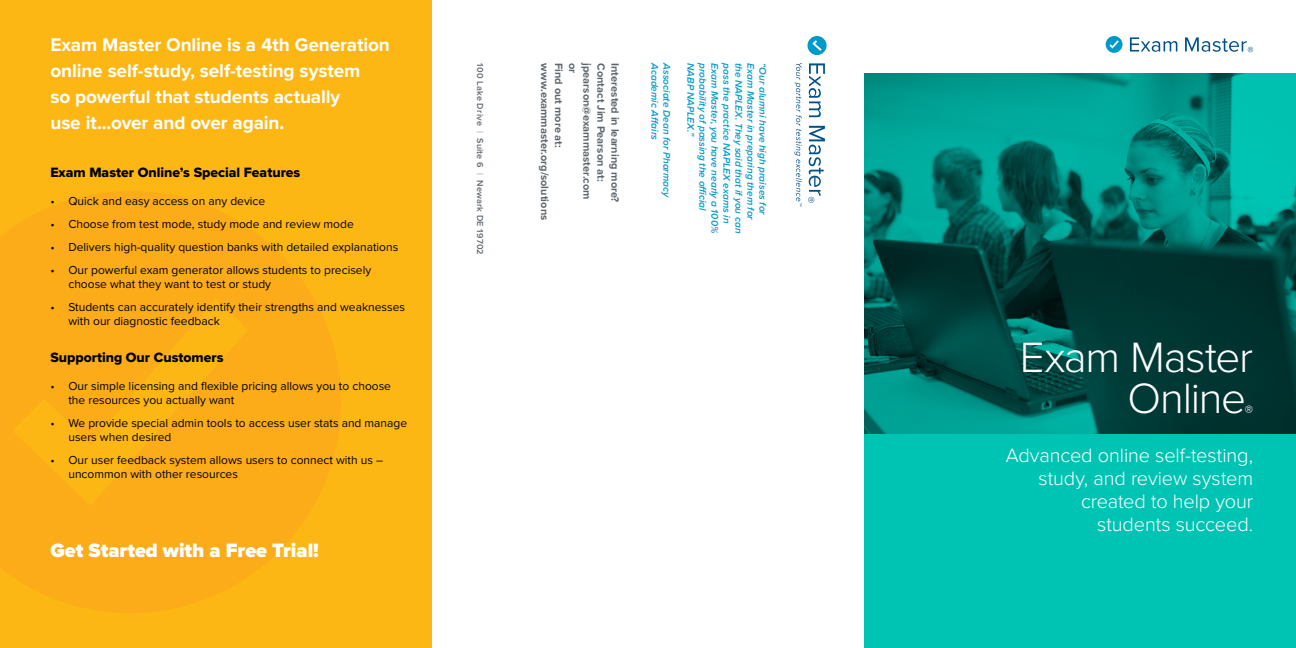
<style>
.page{position:relative;width:1296px;height:648px;background:#fff}
.page>*{position:absolute;margin:0;border:0;box-sizing:border-box;transform-origin:0 0}
.t1{font:300 44px/41px "Proxima Nova";letter-spacing:-.03em;color:#fff;text-align:right}
.t2{font:300 20px/23px "Proxima Nova";letter-spacing:-.005em;color:#fff;text-align:right}
.t3{font:900 20px "Proxima Nova";color:#fff}
.t4{font:700 19px/26px "Proxima Nova";letter-spacing:-.005em;color:#fff}
.t5{font:300 16.9px "Proxima Nova";color:#fff}
.t6{font:14px "Proxima Nova Extrabld";color:#000}
.t7{font:12px/14px "Proxima Nova";color:#000}
.t8{font:700 11px "Proxima Nova";color:#5d6770}
.t9{font:italic 600 10px "Proxima Nova";letter-spacing:.005em;color:#09c}
.t10{font:600 9px "Proxima Nova";letter-spacing:.03em;color:#5d6770}
.s1{color:#a1a2a8}
</style>
<div class="page">
<svg style="left:864px;top:73px;width:432px;height:575px;background:#008b7f"></svg>
<img style="left:0;top:0;width:432px;height:648px">
<svg style="left:1130px;top:37px;width:47px;height:15px"></svg>
<svg style="left:1185px;top:37px;width:68px;height:15px"></svg>
<svg style="left:1106px;top:36px;width:17px;height:17px"></svg>
<svg style="left:809px;top:63px;width:16px;height:54px"></svg>
<svg style="left:808px;top:126px;width:17px;height:77px"></svg>
<svg style="left:808px;top:36px;width:19px;height:19px"></svg>
<svg style="left:794px;top:63px;width:8px;height:144px"></svg>
<h3 class="t4" style="left:50px;top:33px;width:341px">Exam Master Online is a 4th Generation online self-study, self-testing system<br>so powerful that students actually<br>use it...over and over again.</h3>
<p class="t6" style="left:50px;top:167px;width:251px">Exam Master Online’s Special Features</p>
<p class="t7" style="left:50px;top:195px;width:216px">• Quick and easy access on any device</p>
<p class="t7" style="left:50px;top:218px;width:305px">• Choose from test mode, study mode and review mode</p>
<p class="t7" style="left:50px;top:241px;width:349px">• Delivers high-quality question banks with detailed explanations</p>
<p class="t7" style="left:68px;top:264px;width:304px;text-indent:-18px">• Our powerful exam generator allows students to precisely choose what they want to test or study</p>
<p class="t7" style="left:68px;top:301px;width:338px;text-indent:-18px">• Students can accurately identify their strengths and weaknesses with our diagnostic feedback</p>
<p class="t6" style="left:50px;top:352px;width:175px">Supporting Our Customers</p>
<p class="t7" style="left:68px;top:380px;width:324px;text-indent:-18px">• Our simple licensing and flexible pricing allows you to choose the resources you actually want</p>
<p class="t7" style="left:68px;top:417px;width:340px;text-indent:-18px">• We provide special admin tools to access user stats and manage users when desired</p>
<p class="t7" style="left:68px;top:454px;width:316px;text-indent:-18px">• Our user feedback system allows users to connect with us – uncommon with other resources</p>
<h2 class="t3" style="left:50px;top:542px;width:270px">Get Started with a Free Trial!</h2>
<p class="t10" style="left:484px;top:63px;width:193px;rotate:90deg">100 Lake Drive <span class="s1">|</span> Suite 6 <span class="s1">|</span> Newark DE 19702</p>
<p class="t8" style="left:550px;top:63px;width:159px;rotate:90deg">www.exammaster.org/solutions</p>
<p class="t8" style="left:564px;top:63px;width:86px;rotate:90deg">Find out more at:</p>
<p class="t8" style="left:578px;top:63px;width:12px;rotate:90deg">or</p>
<p class="t8" style="left:592px;top:63px;width:138px;rotate:90deg">jpearson@exammaster.com</p>
<p class="t8" style="left:606px;top:63px;width:120px;rotate:90deg">Contact Jim Pearson at:</p>
<p class="t8" style="left:620px;top:63px;width:141px;rotate:90deg">Interested in learning more?</p>
<p class="t9" style="left:659px;top:63px;width:78px;rotate:90deg">Academic Affairs</p>
<p class="t9" style="left:671px;top:63px;width:136px;rotate:90deg">Associate Dean for Pharmacy</p>
<p class="t9" style="left:695px;top:63px;width:75px;rotate:90deg">NABP NAPLEX.”</p>
<p class="t9" style="left:707px;top:63px;width:149px;rotate:90deg">probability of passing the official</p>
<p class="t9" style="left:719px;top:63px;width:172px;rotate:90deg">Exam Master, you have nearly a 100%</p>
<p class="t9" style="left:731px;top:63px;width:162px;rotate:90deg">pass the practice NAPLEX exams in</p>
<p class="t9" style="left:743px;top:63px;width:172px;rotate:90deg">the NAPLEX. They said that if you can</p>
<p class="t9" style="left:755px;top:63px;width:159px;rotate:90deg">Exam Master in preparing them for</p>
<p class="t9" style="left:767px;top:63px;width:154px;rotate:90deg">“Our alumni have high praises for</p>
<h1 class="t1" style="left:1020px;top:339px;width:235px">Exam Master<br>Online</h1>
<h3 class="t5" style="left:1245px;top:405px;width:10px">®</h3>
<h2 class="t2" style="left:1006px;top:445px;width:249px">Advanced online self-testing, study, and review system created to help your students succeed.</h2>
</div>
